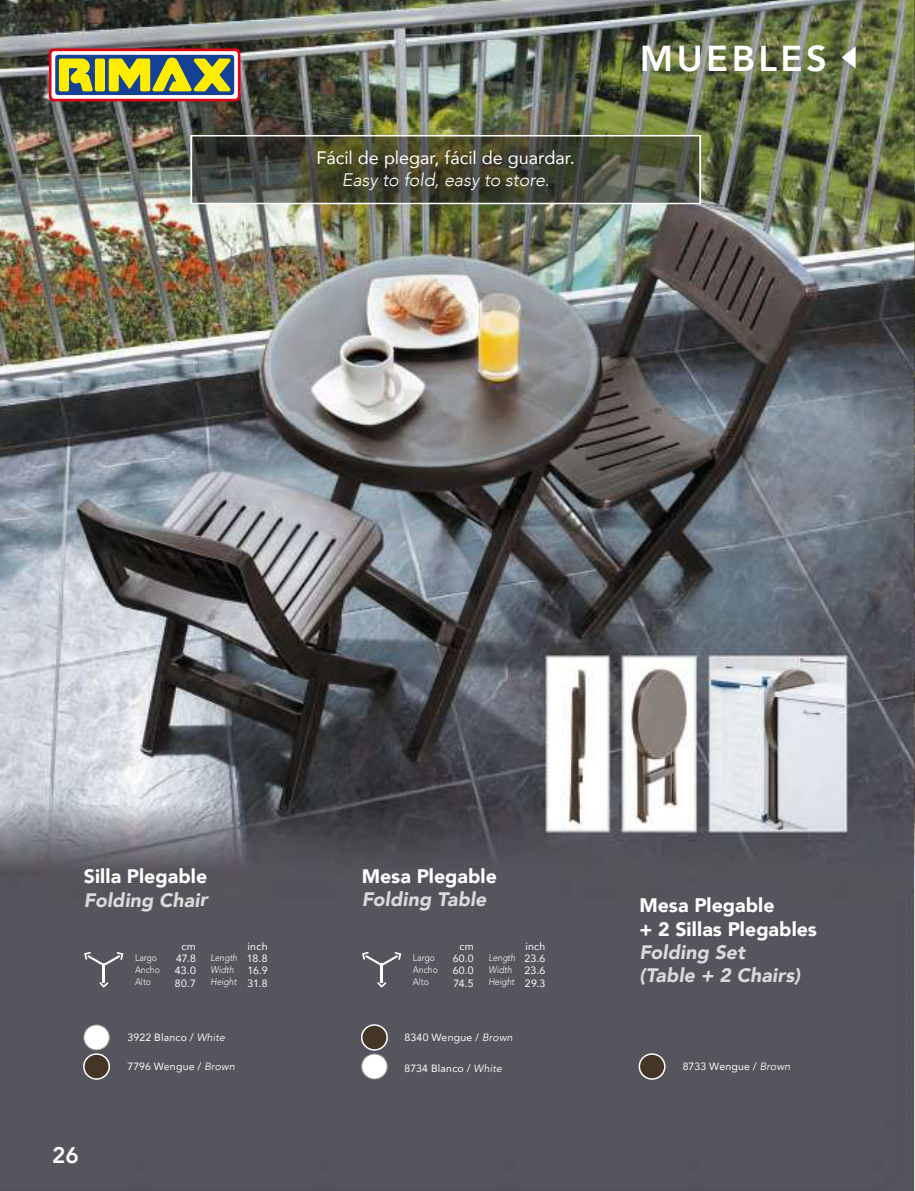
<style>
.page{position:relative;width:915px;height:1191px;background:#fff}
.page>*{position:absolute;margin:0;border:0;box-sizing:border-box;transform-origin:0 0}
.t1{font:800 36px "Avenir";letter-spacing:.095em;color:#fff}
.t2{font:800 22.5px "Avenir";color:#fff}
.t3{font:900 19.5px/23.4px "Avenir";letter-spacing:.005em;color:#fff}
.t4{font:italic 900 19.5px/23.4px "Avenir";letter-spacing:.005em;color:#dadada}
.t5{font:18px "Avenir";color:#fff}
.t6{font:italic 300 18px "Avenir";letter-spacing:-.005em;color:#fff}
.t7{font:10.5px/12.5px "Avenir";letter-spacing:.02em;color:#fff;text-align:justify}
.t8{font:italic 300 9.6px/12.3px "Avenir";color:#fff;scale:.9 1}
.t9{font:300 9.6px/12.3px "Avenir";color:#fff;scale:.9 1}
.s1{font-style:italic}
</style>
<div class="page">
<img style="left:0;top:0;width:915px;height:1191px">
<hr style="left:380px;top:963px;width:2px;height:20px;background:#fff">
<svg style="left:377px;top:982px;width:9px;height:5px"></svg>
<svg style="left:362px;top:951px;width:39px;height:15px"></svg>
<hr style="left:103px;top:963px;width:2px;height:20px;background:#fff">
<svg style="left:99px;top:982px;width:9px;height:5px"></svg>
<svg style="left:84px;top:951px;width:39px;height:15px"></svg>
<div style="left:361px;top:1025px;width:26px;height:25px;background:#453527;border-radius:50%"></div>
<div style="left:361px;top:1024px;width:27px;height:26px;border:2px solid #fff;border-radius:50%"></div>
<div style="left:361px;top:1054px;width:26px;height:25px;background:#fff;border-radius:50%"></div>
<div style="left:361px;top:1053px;width:26px;height:26px;border:1px solid #9d9d9c;border-radius:50%"></div>
<div style="left:84px;top:1054px;width:25px;height:25px;background:#453527;border-radius:50%"></div>
<div style="left:83px;top:1053px;width:27px;height:26px;border:2px solid #fff;border-radius:50%"></div>
<div style="left:84px;top:1025px;width:25px;height:25px;background:#fff;border-radius:50%"></div>
<div style="left:83px;top:1024px;width:27px;height:26px;border:1px solid #9d9d9c;border-radius:50%"></div>
<svg style="left:190px;top:135px;width:510px;height:69px;background:#4f5141"></svg>
<div style="left:639px;top:1054px;width:25px;height:25px;background:#453527;border-radius:50%"></div>
<div style="left:638px;top:1053px;width:27px;height:26px;border:2px solid #fff;border-radius:50%"></div>
<div style="left:49px;top:49px;width:191px;height:52px;background:#e30413;border-radius:5px"></div>
<div style="left:51px;top:51px;width:187px;height:48px;background:linear-gradient(to right,#fafbfd,#fafbfc);border-radius:3px"></div>
<div style="left:55px;top:55px;width:179px;height:40px;background:#154194;border-radius:3px"></div>
<svg style="left:59px;top:57px;width:171px;height:34px"></svg>
<svg style="left:841px;top:46px;width:14px;height:22px"></svg>
<h3 class="t5" style="left:316px;top:143px;width:259px">Fácil de plegar, fácil de guardar.</h3>
<h3 class="t6" style="left:342px;top:169px;width:209px">Easy to fold, easy to store.</h3>
<h1 class="t1" style="left:639px;top:31px;width:188px">MUEBLES</h1>
<h3 class="t3" style="left:84px;top:864px;width:125px">Silla Plegable</h3>
<h3 class="t4" style="left:84px;top:888px;width:125px">Folding Chair</h3>
<p class="t7" style="left:175px;top:939px;width:23px;text-indent:7px">cm 47.8<br>43.0<br>80.7</p>
<p class="t7" style="left:247px;top:939px;width:22px">inch 18.8<br>16.9<br>31.8</p>
<p class="t9" style="left:135px;top:951px;width:29px">Largo<br>Ancho<br>Alto</p>
<p class="t8" style="left:210px;top:951px;width:31px">Length<br>Width<br>Height</p>
<h3 class="t3" style="left:361px;top:864px;width:137px">Mesa Plegable</h3>
<h3 class="t4" style="left:361px;top:887px;width:126px">Folding Table</h3>
<p class="t7" style="left:452px;top:939px;width:22px;text-indent:7px">cm 60.0<br>60.0<br>74.5</p>
<p class="t7" style="left:524px;top:939px;width:23px">inch 23.6<br>23.6<br>29.3</p>
<p class="t9" style="left:413px;top:951px;width:29px">Largo<br>Ancho<br>Alto</p>
<p class="t8" style="left:488px;top:951px;width:31px">Length<br>Width<br>Height</p>
<h3 class="t3" style="left:639px;top:893px;width:179px">Mesa Plegable<br>+ 2 Sillas Plegables</h3>
<h3 class="t4" style="left:639px;top:940px;width:162px">Folding Set (Table + 2 Chairs)</h3>
<p class="t7" style="left:127px;top:1031px;width:99px">3922 Blanco / <span class="s1">White</span></p>
<p class="t7" style="left:127px;top:1059px;width:109px">7796 Wengue / <span class="s1">Brown</span></p>
<p class="t7" style="left:404px;top:1031px;width:110px">8340 Wengue / <span class="s1">Brown</span></p>
<p class="t7" style="left:404px;top:1061px;width:99px">8734 Blanco / <span class="s1">White</span></p>
<p class="t7" style="left:682px;top:1060px;width:109px">8733 Wengue / <span class="s1">Brown</span></p>
<h2 class="t2" style="left:52px;top:1137px;width:28px">26</h2>
</div>
